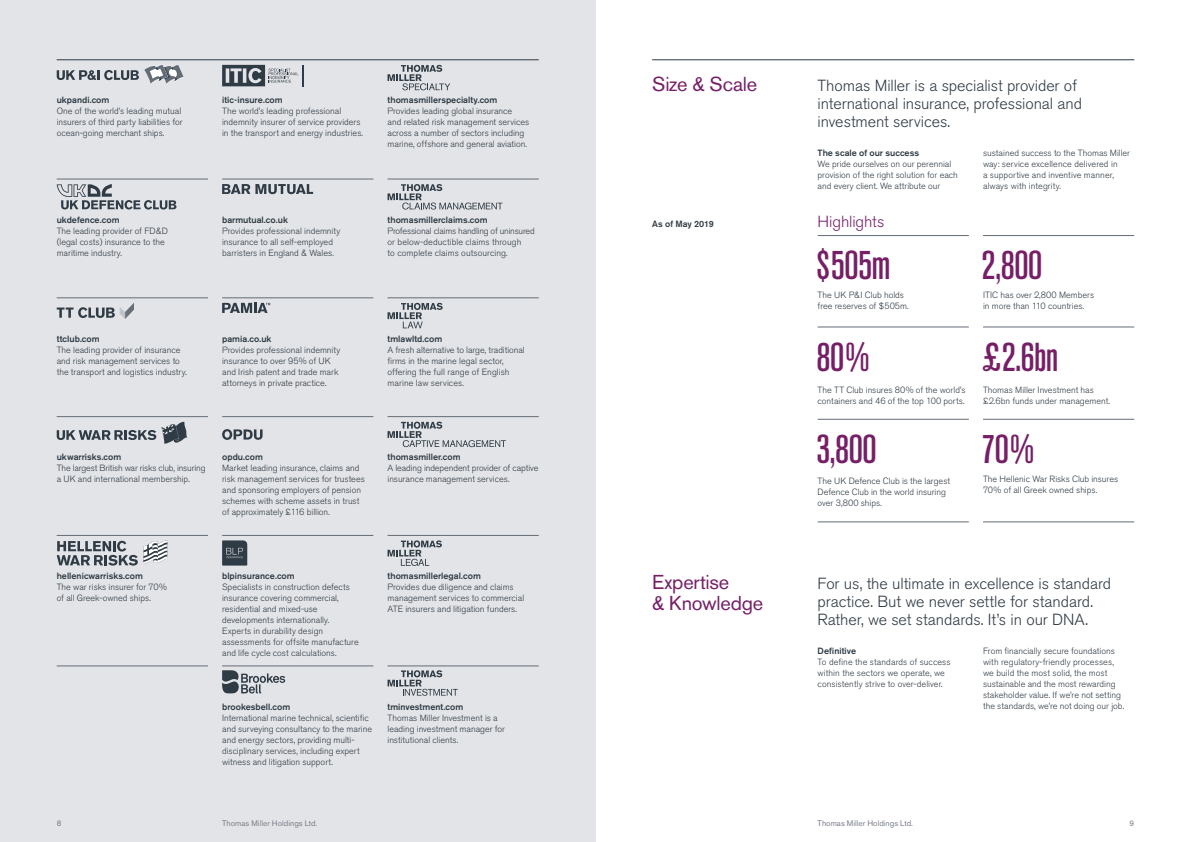
<style>
.page{position:relative;width:1191px;height:842px;background:#fff}
.page>*{position:absolute;margin:0;border:0;box-sizing:border-box;transform-origin:0 0}
.t1{font:500 condensed 40px "Akzidenz Grotesk BE";letter-spacing:-.01em;color:#761f67}
.t2{font:20px/21px "Akzidenz Grotesk BE";letter-spacing:-.01em;color:#761f67}
.t3{font:300 16px/18px "Akzidenz Grotesk BE";letter-spacing:-.005em;color:#2f3b45}
.t4{font:300 16px "Akzidenz Grotesk BE";letter-spacing:-.01em;color:#761f67}
.t5{font:300 9px/11px "Akzidenz Grotesk BE";color:#2f3b45}
.t6{font:500 9px "Akzidenz Grotesk BE";color:#2f3b45}
.t7{font:8px "Akzidenz Grotesk BE";letter-spacing:.005em;color:#777e88}
</style>
<div class="page">
<div style="left:0;top:0;width:595px;height:842px;background:#e3e4e7"></div>
<hr style="left:652px;top:60px;width:482px;height:1px;background:#2f3b45">
<hr style="left:57px;top:60px;width:482px;height:1px;background:#2f3b45">
<hr style="left:817px;top:327px;width:151px;height:1px;background:#636c77">
<hr style="left:817px;top:235px;width:152px;height:1px;background:#636c77">
<hr style="left:817px;top:522px;width:152px;height:1px;background:#636c77">
<hr style="left:817px;top:419px;width:152px;height:1px;background:#636c77">
<hr style="left:983px;top:327px;width:151px;height:1px;background:#636c77">
<hr style="left:983px;top:235px;width:151px;height:1px;background:#636c77">
<hr style="left:983px;top:522px;width:151px;height:1px;background:#636c77">
<hr style="left:983px;top:419px;width:151px;height:1px;background:#636c77">
<hr style="left:387px;top:179px;width:152px;height:1px;background:#636c77">
<hr style="left:222px;top:179px;width:151px;height:1px;background:#636c77">
<hr style="left:57px;top:179px;width:151px;height:1px;background:#636c77">
<hr style="left:387px;top:298px;width:152px;height:1px;background:#636c77">
<hr style="left:222px;top:298px;width:151px;height:1px;background:#636c77">
<hr style="left:57px;top:298px;width:151px;height:1px;background:#636c77">
<hr style="left:387px;top:416px;width:152px;height:1px;background:#636c77">
<hr style="left:222px;top:416px;width:151px;height:1px;background:#636c77">
<hr style="left:57px;top:416px;width:151px;height:1px;background:#636c77">
<hr style="left:387px;top:535px;width:152px;height:1px;background:#636c77">
<hr style="left:222px;top:535px;width:151px;height:1px;background:#636c77">
<hr style="left:57px;top:535px;width:151px;height:1px;background:#636c77">
<hr style="left:387px;top:666px;width:152px;height:1px;background:#636c77">
<hr style="left:222px;top:666px;width:151px;height:1px;background:#636c77">
<hr style="left:57px;top:666px;width:151px;height:1px;background:#636c77">
<svg style="left:57px;top:422px;width:130px;height:22px"></svg>
<svg style="left:57px;top:540px;width:111px;height:26px"></svg>
<svg style="left:57px;top:184px;width:119px;height:26px"></svg>
<svg style="left:387px;top:184px;width:115px;height:26px"></svg>
<svg style="left:387px;top:670px;width:71px;height:26px"></svg>
<svg style="left:57px;top:303px;width:77px;height:16px"></svg>
<svg style="left:57px;top:65px;width:127px;height:19px"></svg>
<svg style="left:222px;top:429px;width:40px;height:11px"></svg>
<svg style="left:222px;top:303px;width:48px;height:10px"></svg>
<svg style="left:222px;top:184px;width:91px;height:10px"></svg>
<svg style="left:387px;top:540px;width:55px;height:26px"></svg>
<svg style="left:387px;top:422px;width:119px;height:25px"></svg>
<svg style="left:387px;top:303px;width:55px;height:25px"></svg>
<svg style="left:222px;top:540px;width:25px;height:26px"></svg>
<svg style="left:387px;top:65px;width:63px;height:25px"></svg>
<hr style="left:302px;top:65px;width:2px;height:21px;background:#2f3b45">
<svg style="left:222px;top:65px;width:76px;height:21px"></svg>
<svg style="left:222px;top:670px;width:63px;height:24px"></svg>
<p class="t6" style="left:57px;top:94px;width:54px">ukpandi.com</p>
<p class="t5" style="left:57px;top:106px;width:127px">One of the world’s leading mutual insurers of third party liabilities for ocean-going merchant ships.</p>
<p class="t6" style="left:57px;top:214px;width:64px">ukdefence.com</p>
<p class="t5" style="left:57px;top:225px;width:113px">The leading provider of FD&amp;D (legal costs) insurance to the maritime industry.</p>
<p class="t6" style="left:222px;top:94px;width:62px">itic-insure.com</p>
<p class="t5" style="left:222px;top:106px;width:142px">The world’s leading professional indemnity insurer of service providers in the transport and energy industries.</p>
<p class="t6" style="left:387px;top:94px;width:111px">thomasmillerspecialty.com</p>
<p class="t5" style="left:387px;top:106px;width:143px">Provides leading global insurance<br>and related risk management services across a number of sectors including marine, offshore and general aviation.</p>
<p class="t6" style="left:222px;top:214px;width:67px">barmutual.co.uk</p>
<p class="t5" style="left:222px;top:225px;width:120px">Provides professional indemnity insurance to all self-employed barristers in England &amp; Wales.</p>
<p class="t6" style="left:387px;top:214px;width:102px">thomasmillerclaims.com</p>
<p class="t5" style="left:387px;top:225px;width:149px">Professional claims handling of uninsured or below-deductible claims through<br>to complete claims outsourcing.</p>
<p class="t6" style="left:57px;top:333px;width:44px">ttclub.com</p>
<p class="t5" style="left:57px;top:344px;width:132px">The leading provider of insurance and risk management services to the transport and logistics industry.</p>
<p class="t6" style="left:222px;top:333px;width:51px">pamia.co.uk</p>
<p class="t5" style="left:222px;top:344px;width:120px">Provides professional indemnity insurance to over 95% of UK and Irish patent and trade mark attorneys in private practice.</p>
<p class="t6" style="left:387px;top:333px;width:56px">tmlawltd.com</p>
<p class="t5" style="left:387px;top:344px;width:139px">A fresh alternative to large, traditional firms in the marine legal sector, offering the full range of English marine law services.</p>
<p class="t6" style="left:57px;top:452px;width:66px">ukwarrisks.com</p>
<p class="t5" style="left:57px;top:463px;width:150px">The largest British war risks club, insuring a UK and international membership.</p>
<p class="t6" style="left:222px;top:452px;width:42px">opdu.com</p>
<p class="t5" style="left:222px;top:463px;width:144px">Market leading insurance, claims and risk management services for trustees and sponsoring employers of pension schemes with scheme assets in trust of approximately £116 billion.</p>
<p class="t6" style="left:387px;top:452px;width:75px">thomasmiller.com</p>
<p class="t5" style="left:387px;top:463px;width:152px">A leading independent provider of captive insurance management services.</p>
<p class="t6" style="left:57px;top:570px;width:88px">hellenicwarrisks.com</p>
<p class="t5" style="left:57px;top:582px;width:112px">The war risks insurer for 70% of all Greek-owned ships.</p>
<p class="t6" style="left:222px;top:570px;width:74px">blpinsurance.com</p>
<p class="t5" style="left:222px;top:582px;width:138px">Specialists in construction defects insurance covering commercial, residential and mixed-use developments internationally.<br>Experts in durability design assessments for offsite manufacture and life cycle cost calculations.</p>
<p class="t6" style="left:387px;top:570px;width:95px">thomasmillerlegal.com</p>
<p class="t5" style="left:387px;top:582px;width:138px">Provides due diligence and claims management services to commercial<br>ATE insurers and litigation funders.</p>
<p class="t6" style="left:222px;top:701px;width:70px">brookesbell.com</p>
<p class="t5" style="left:222px;top:712px;width:151px">International marine technical, scientific and surveying consultancy to the marine and energy sectors, providing multi&shy;disciplinary services, including expert witness and litigation support.</p>
<p class="t6" style="left:387px;top:701px;width:77px">tminvestment.com</p>
<p class="t5" style="left:387px;top:712px;width:119px">Thomas Miller Investment is a leading investment manager for institutional clients.</p>
<h2 class="t2" style="left:652px;top:74px;width:106px">Size &amp; Scale</h2>
<h3 class="t3" style="left:817px;top:77px;width:266px">Thomas Miller is a specialist provider of international insurance, professional and investment services.</h3>
<p class="t6" style="left:817px;top:148px;width:103px">The scale of our success</p>
<p class="t5" style="left:817px;top:159px;width:142px">We pride ourselves on our perennial provision of the right solution for each and every client. We attribute our</p>
<p class="t5" style="left:983px;top:148px;width:149px">sustained success to the Thomas Miller way: service excellence delivered in<br>a supportive and inventive manner, always with integrity.</p>
<p class="t6" style="left:652px;top:218px;width:63px">As of May 2019</p>
<h3 class="t4" style="left:817px;top:212px;width:68px">Highlights</h3>
<h1 class="t1" style="left:816px;top:243px;width:76px">$505m</h1>
<h1 class="t1" style="left:981px;top:243px;width:62px">2,800</h1>
<p class="t5" style="left:817px;top:290px;width:93px">The UK P&amp;I Club holds free reserves of $505m.</p>
<p class="t5" style="left:983px;top:290px;width:113px">ITIC has over 2,800 Members in more than 110 countries.</p>
<h1 class="t1" style="left:816px;top:335px;width:54px">80%</h1>
<h1 class="t1" style="left:982px;top:335px;width:78px">£2.6bn</h1>
<p class="t5" style="left:817px;top:384px;width:149px">The TT Club insures 80% of the world’s containers and 46 of the top 100 ports.</p>
<p class="t5" style="left:983px;top:384px;width:129px">Thomas Miller Investment has £2.6bn funds under management.</p>
<h1 class="t1" style="left:816px;top:427px;width:62px">3,800</h1>
<h1 class="t1" style="left:981px;top:427px;width:54px">70%</h1>
<h2 class="t2" style="left:652px;top:571px;width:112px">Expertise<br>&amp; Knowledge</h2>
<p class="t5" style="left:817px;top:476px;width:134px">The UK Defence Club is the largest<br>Defence Club in the world insuring over 3,800 ships.</p>
<p class="t5" style="left:983px;top:473px;width:137px">The Hellenic War Risks Club insures<br>70% of all Greek owned ships.</p>
<h3 class="t3" style="left:817px;top:574px;width:295px">For us, the ultimate in excellence is standard practice. But we never settle for standard.<br>Rather, we set standards. It’s in our DNA.</h3>
<p class="t6" style="left:817px;top:645px;width:40px">Definitive</p>
<p class="t5" style="left:817px;top:656px;width:134px">To define the standards of success within the sectors we operate, we consistently strive to over-deliver.</p>
<p class="t5" style="left:983px;top:645px;width:143px">From financially secure foundations with regulatory-friendly processes, we build the most solid, the most sustainable and the most rewarding stakeholder value. If we’re not setting the standards, we’re not doing our job.</p>
<p class="t7" style="left:57px;top:818px;width:6px">8</p>
<p class="t7" style="left:222px;top:818px;width:97px">Thomas Miller Holdings Ltd.</p>
<p class="t7" style="left:817px;top:818px;width:97px">Thomas Miller Holdings Ltd.</p>
<p class="t7" style="left:1129px;top:818px;width:6px">9</p>
</div>
